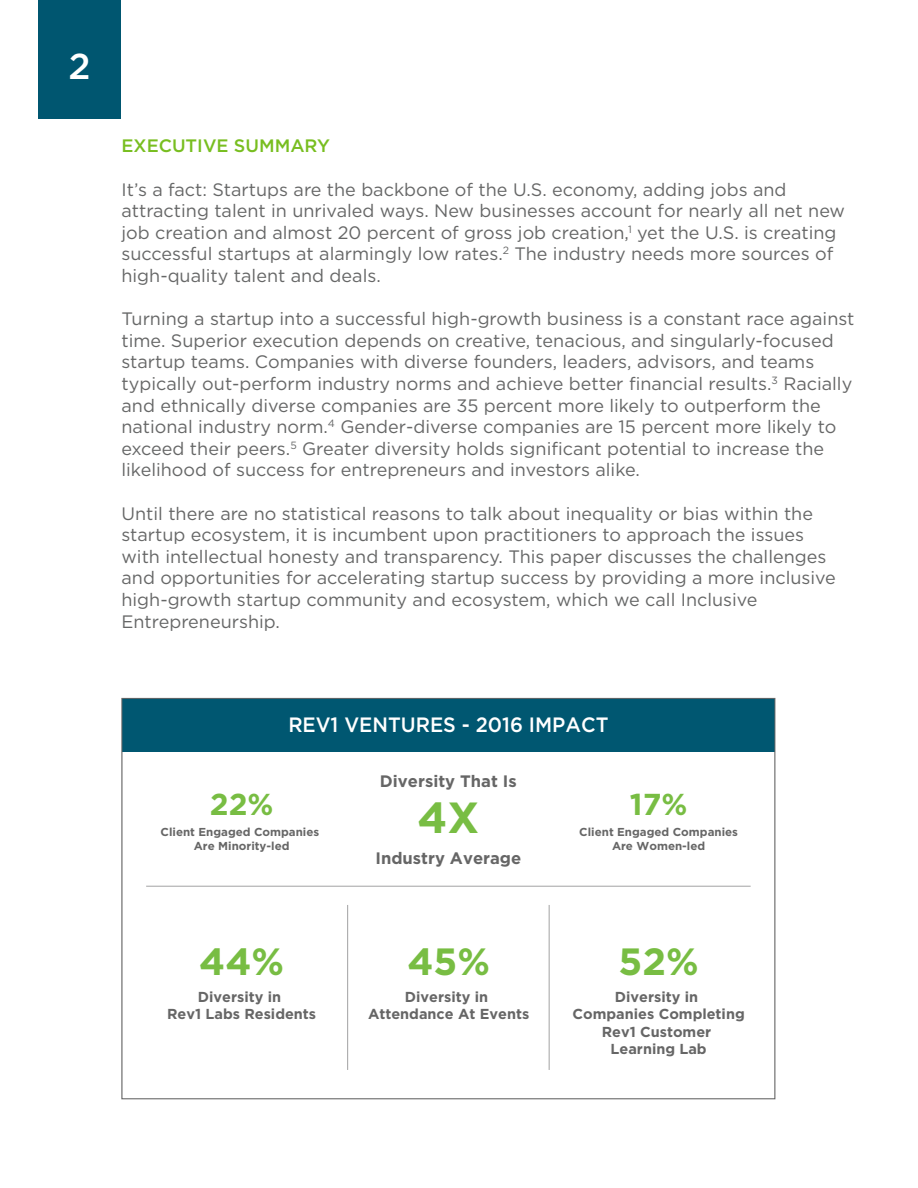
<style>
.page{position:relative;width:918px;height:1188px;background:#fff}
.page>*{position:absolute;margin:0;border:0;box-sizing:border-box;transform-origin:0 0}
.t1{font:700 43.5px "Gotham";color:#78bd43}
.t2{font:700 37.95px "Gotham";color:#78bd43}
.t3{font:500 36px "Gotham";color:#fff}
.t4{font:700 30.3px "Gotham";color:#78bd43}
.t5{font:500 20.7px "Gotham";color:#fff;scale:.95 1}
.t6{font:18px/21.6px "Gotham";color:#666767}
.t7{font:500 18px "Gotham";color:#78be20}
.t8{font:700 16.65px "Gotham";color:#666}
.t9{font:700 14.4px/17.4px "Gotham";color:#666;text-align:center}
.t10{font:700 11.55px/13.8px "Gotham";color:#666;text-align:center}
</style>
<div class="page">
<div style="left:38px;top:0;width:83px;height:118px;background:#005670"></div>
<div style="left:122px;top:698px;width:653px;height:54px;background:#005771"></div>
<hr style="left:146px;top:886px;width:605px;height:1px;background:#a2a2a3">
<hr style="left:549px;top:905px;width:1px;height:165px;background:#a2a2a3">
<hr style="left:347px;top:905px;width:1px;height:165px;background:#a2a2a3">
<h3 class="t3" style="left:69px;top:43px;width:24px">2</h3>
<p class="t7" style="left:122px;top:134px;width:210px">EXECUTIVE SUMMARY</p>
<p class="t6" style="left:121px;top:178px;width:725px">It’s a fact: Startups are the backbone of the U.S. economy, adding jobs and attracting talent in unrivaled ways. New businesses account for nearly all net new job creation and almost 20 percent of gross job creation,<sup>1</sup> yet the U.S. is creating successful startups at alarmingly low rates.<sup>2</sup> The industry needs more sources of high-quality talent and deals.</p>
<p class="t6" style="left:121px;top:308px;width:735px">Turning a startup into a successful high-growth business is a constant race against time. Superior execution depends on creative, tenacious, and singularly-focused startup teams. Companies with diverse founders, leaders, advisors, and teams typically out-perform industry norms and achieve better financial results.<sup>3</sup> Racially and ethnically diverse companies are 35 percent more likely to outperform the national industry norm.<sup>4</sup> Gender-diverse companies are 15 percent more likely to exceed their peers.<sup>5</sup> Greater diversity holds significant potential to increase the likelihood of success for entrepreneurs and investors alike.</p>
<p class="t6" style="left:121px;top:502px;width:716px">Until there are no statistical reasons to talk about inequality or bias within the startup ecosystem, it is incumbent upon practitioners to approach the issues with intellectual honesty and transparency. This paper discusses the challenges and opportunities for accelerating startup success by providing a more inclusive high-growth startup community and ecosystem, which we call Inclusive Entrepreneurship.</p>
<p class="t5" style="left:288px;top:711px;width:338px">REV1 VENTURES - 2016 IMPACT</p>
<h3 class="t4" style="left:210px;top:784px;width:65px">22%</h3>
<p class="t10" style="left:161px;top:825px;width:160px">Client Engaged Companies<br>Are Minority-led</p>
<h2 class="t2" style="left:199px;top:936px;width:86px">44%</h2>
<p class="t9" style="left:167px;top:988px;width:151px">Diversity in<br>Rev1 Labs Residents</p>
<p class="t8" style="left:380px;top:771px;width:138px">Diversity That Is</p>
<h1 class="t1" style="left:417px;top:789px;width:63px">4X</h1>
<p class="t8" style="left:375px;top:847px;width:147px">Industry Average</p>
<h2 class="t2" style="left:407px;top:936px;width:84px">45%</h2>
<p class="t9" style="left:368px;top:988px;width:163px">Diversity in<br>Attendance At Events</p>
<h3 class="t4" style="left:630px;top:784px;width:59px">17%</h3>
<p class="t10" style="left:579px;top:825px;width:160px">Client Engaged Companies<br>Are Women-led</p>
<h2 class="t2" style="left:619px;top:936px;width:82px">52%</h2>
<p class="t9" style="left:573px;top:988px;width:174px">Diversity in<br>Companies Completing<br>Rev1 Customer<br>Learning Lab</p>
</div>
